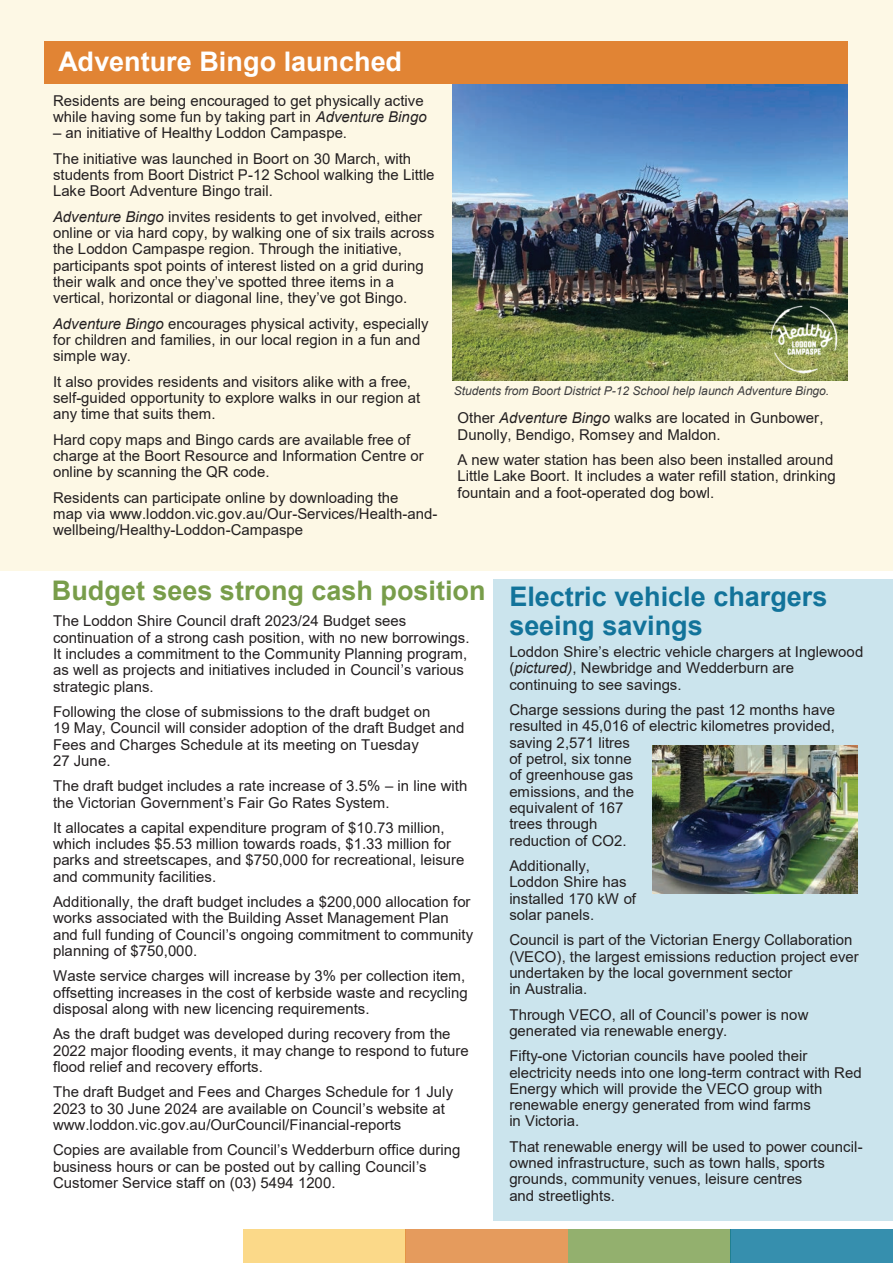
<style>
.page{position:relative;width:893px;height:1263px;background:#fff}
.page>*{position:absolute;margin:0;border:0;box-sizing:border-box;transform-origin:0 0}
.t1{font:700 27px/29.4px "Arial";color:#12739a}
.t2{font:700 27px "Arial";color:#789d4a}
.t3{font:700 27px "Arial";color:#fff}
.t4{font:15px/16.4px "Arial";color:#231f20}
.t5{font:italic 12px "Arial";letter-spacing:-.005em;color:#3e3e3f}
.s1{font-style:italic}
</style>
<div class="page">
<div style="left:243px;top:1229px;width:162px;height:34px;background:#fbd989"></div>
<div style="left:405px;top:1229px;width:163px;height:34px;background:#e59b5d"></div>
<div style="left:568px;top:1229px;width:162px;height:34px;background:#93b06e"></div>
<div style="left:730px;top:1229px;width:163px;height:34px;background:#368fae"></div>
<div style="left:0;top:0;width:893px;height:570px;background:#fdf8e5"></div>
<div style="left:44px;top:41px;width:803px;height:43px;background:#e18434"></div>
<img style="left:452px;top:84px;width:395px;height:297px">
<img style="left:766px;top:302px;width:75px;height:75px">
<div style="left:494px;top:579px;width:399px;height:641px;background:#cbe4ed"></div>
<img style="left:653px;top:746px;width:204px;height:147px">
<h1 class="t3" style="left:58px;top:43px;width:345px">Adventure Bingo launched</h1>
<p class="t4" style="left:53px;top:92px;width:375px">Residents are being encouraged to get physically active while having some fun by taking part in <span class="s1">Adventure Bingo</span></p>
<p class="t4" style="left:53px;top:120px;width:360px;line-height:25.3px"><span class="s1">–</span> an initiative of Healthy Loddon Campaspe.<br>The initiative was launched in Boort on 30 March, with</p>
<p class="t4" style="left:53px;top:167px;width:383px">students from Boort District P-12 School walking the Little<br>Lake Boort Adventure Bingo trail.</p>
<p class="t4" style="left:53px;top:208px;width:383px"><span class="s1">Adventure Bingo</span> invites residents to get involved, either online or via hard copy, by walking one of six trails across the Loddon Campaspe region. Through the initiative, participants spot points of interest listed on a grid during their walk and once they’ve spotted three items in a vertical, horizontal or diagonal line, they’ve got Bingo.</p>
<p class="t4" style="left:53px;top:315px;width:377px"><span class="s1">Adventure Bingo</span> encourages physical activity, especially for children and families, in our local region in a fun and simple way.</p>
<p class="t4" style="left:53px;top:373px;width:369px">It also provides residents and visitors alike with a free, self-guided opportunity to explore walks in our region at any time that suits them.</p>
<p class="t4" style="left:53px;top:431px;width:372px">Hard copy maps and Bingo cards are available free of charge at the Boort Resource and Information Centre or online by scanning the QR code.</p>
<p class="t4" style="left:53px;top:489px;width:386px">Residents can participate online by downloading the<br>map via www.loddon.vic.gov.au/Our-Services/Health-and&shy;wellbeing/Healthy-Loddon-Campaspe</p>
<p class="t5" style="left:454px;top:383px;width:377px">Students from Boort District P-12 School help launch Adventure Bingo.</p>
<p class="t4" style="left:458px;top:410px;width:368px">Other <span class="s1">Adventure Bingo</span> walks are located in Gunbower,<br>Dunolly, Bendigo, Romsey and Maldon.</p>
<p class="t4" style="left:458px;top:451px;width:380px">A new water station has been also been installed around<br>Little Lake Boort. It includes a water refill station, drinking fountain and a foot-operated dog bowl.</p>
<h1 class="t2" style="left:52px;top:572px;width:435px">Budget sees strong cash position</h1>
<p class="t4" style="left:53px;top:613px;width:418px">The Loddon Shire Council draft 2023/24 Budget sees continuation of a strong cash position, with no new borrowings.<br>It includes a commitment to the Community Planning program, as well as projects and initiatives included in Council’s various strategic plans.</p>
<p class="t4" style="left:53px;top:703px;width:413px">Following the close of submissions to the draft budget on<br>19 May, Council will consider adoption of the draft Budget and Fees and Charges Schedule at its meeting on Tuesday<br>27 June.</p>
<p class="t4" style="left:53px;top:777px;width:416px">The draft budget includes a rate increase of 3.5% – in line with the Victorian Government’s Fair Go Rates System.</p>
<p class="t4" style="left:53px;top:819px;width:413px">It allocates a capital expenditure program of $10.73 million, which includes $5.53 million towards roads, $1.33 million for parks and streetscapes, and $750,000 for recreational, leisure and community facilities.</p>
<p class="t4" style="left:53px;top:893px;width:422px">Additionally, the draft budget includes a $200,000 allocation for works associated with the Building Asset Management Plan and full funding of Council’s ongoing commitment to community planning of $750,000.</p>
<p class="t4" style="left:53px;top:968px;width:416px">Waste service charges will increase by 3% per collection item, offsetting increases in the cost of kerbside waste and recycling disposal along with new licencing requirements.</p>
<p class="t4" style="left:53px;top:1026px;width:417px">As the draft budget was developed during recovery from the<br>2022 major flooding events, it may change to respond to future flood relief and recovery efforts.</p>
<p class="t4" style="left:53px;top:1084px;width:402px">The draft Budget and Fees and Charges Schedule for 1 July<br>2023 to 30 June 2024 are available on Council’s website at www.loddon.vic.gov.au/OurCouncil/Financial-reports</p>
<p class="t4" style="left:53px;top:1142px;width:409px">Copies are available from Council’s Wedderburn office during business hours or can be posted out by calling Council’s<br>Customer Service staff on (03) 5494 1200.</p>
<h1 class="t1" style="left:509px;top:582px;width:320px">Electric vehicle chargers seeing savings</h1>
<p class="t4" style="left:509px;top:643px;width:355px">Loddon Shire’s electric vehicle chargers at Inglewood (<span class="s1">pictured)</span>, Newbridge and Wedderburn are continuing to see savings.</p>
<p class="t4" style="left:509px;top:701px;width:327px">Charge sessions during the past 12 months have resulted in 45,016 of electric kilometres provided, saving 2,571 litres<br>of petrol, six tonne<br>of greenhouse gas<br>emissions, and the<br>equivalent of 167<br>trees through<br>reduction of CO2.</p>
<p class="t4" style="left:509px;top:857px;width:128px">Additionally,<br>Loddon Shire has installed 170 kW of solar panels.</p>
<p class="t4" style="left:509px;top:932px;width:351px">Council is part of the Victorian Energy Collaboration (VECO), the largest emissions reduction project ever undertaken by the local government sector<br>in Australia.</p>
<p class="t4" style="left:509px;top:1006px;width:301px">Through VECO, all of Council’s power is now generated via renewable energy.</p>
<p class="t4" style="left:509px;top:1047px;width:354px">Fifty-one Victorian councils have pooled their electricity needs into one long-term contract with Red Energy which will provide the VECO group with renewable energy generated from wind farms<br>in Victoria.</p>
<p class="t4" style="left:509px;top:1138px;width:355px">That renewable energy will be used to power council&shy;owned infrastructure, such as town halls, sports grounds, community venues, leisure centres<br>and streetlights.</p>
</div>
